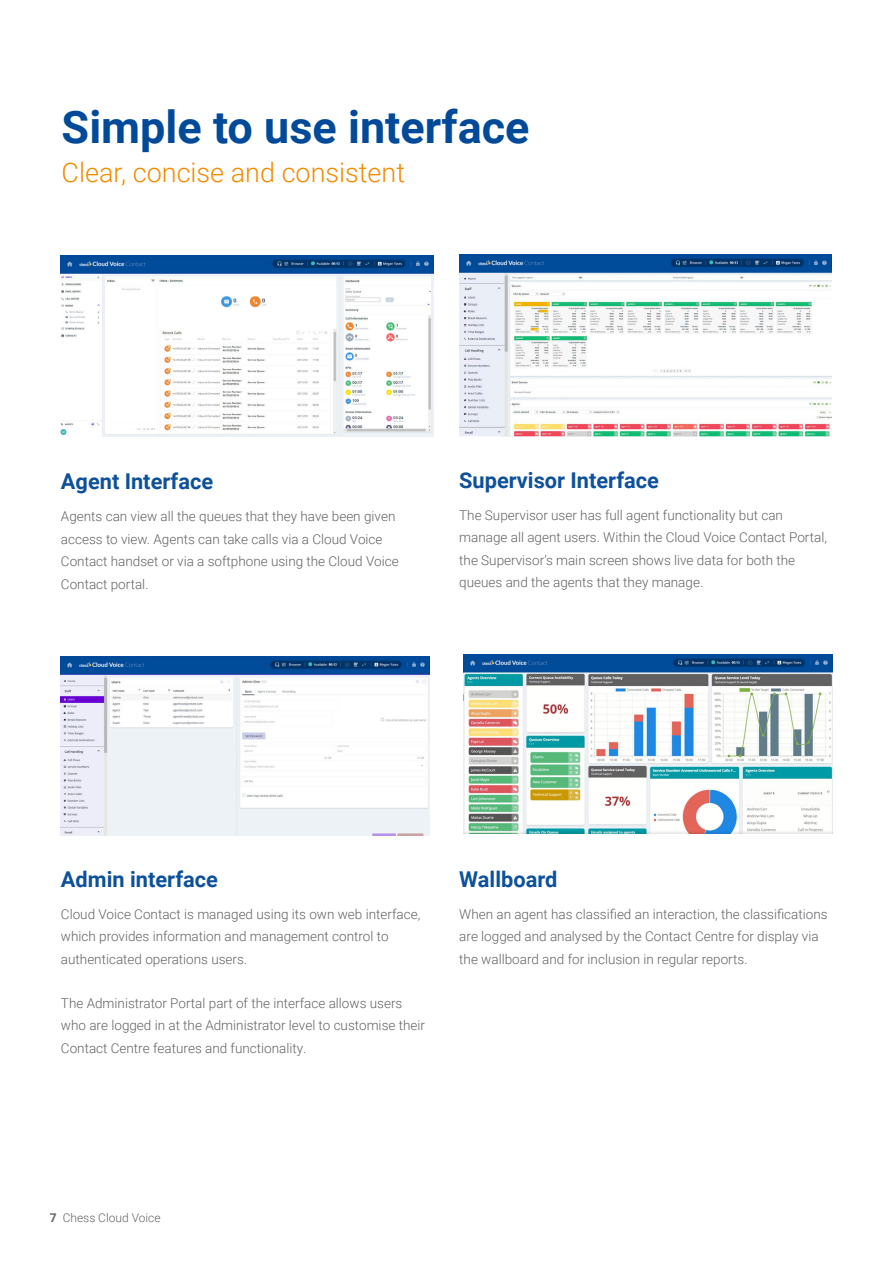
<style>
.page{position:relative;width:893px;height:1263px;background:#fff}
.page>*{position:absolute;margin:0;border:0;box-sizing:border-box;transform-origin:0 0}
.t1{font:700 45px "Roboto";color:#004a99}
.t2{font:300 27px "Roboto";color:#f28c00}
.t3{font:700 21.75px "Roboto";color:#0e519b}
.t4{font:300 13.5px/22.5px "Roboto";color:#636366}
.t5{font:300 12px "Roboto";color:#636366}
.s1{font-weight:700}
</style>
<div class="page">
<img style="left:61px;top:255px;width:372px;height:181px">
<img style="left:459px;top:255px;width:372px;height:181px">
<img style="left:61px;top:656px;width:368px;height:179px">
<img style="left:464px;top:654px;width:368px;height:179px">
<p class="t1" style="left:62px;top:95px;width:469px">Simple to use interface</p>
<p class="t2" style="left:62px;top:154px;width:345px">Clear, concise and consistent</p>
<p class="t3" style="left:61px;top:466px;width:154px">Agent Interface</p>
<p class="t4" style="left:61px;top:504px;width:339px">Agents can view all the queues that they have been given access to view. Agents can take calls via a Cloud Voice Contact handset or via a softphone using the Cloud Voice Contact portal.</p>
<p class="t3" style="left:459px;top:465px;width:201px">Supervisor Interface</p>
<p class="t4" style="left:459px;top:503px;width:369px">The Supervisor user has full agent functionality but can manage all agent users. Within the Cloud Voice Contact Portal, the Supervisor’s main screen shows live data for both the queues and the agents that they manage.</p>
<p class="t3" style="left:61px;top:864px;width:158px">Admin interface</p>
<p class="t4" style="left:61px;top:902px;width:361px">Cloud Voice Contact is managed using its own web interface, which provides information and management control to authenticated operations users.</p>
<p class="t4" style="left:61px;top:991px;width:366px">The Administrator Portal part of the interface allows users who are logged in at the Administrator level to customise their<br>Contact Centre features and functionality.</p>
<p class="t3" style="left:459px;top:864px;width:100px">Wallboard</p>
<p class="t4" style="left:459px;top:902px;width:370px">When an agent has classified an interaction, the classifications are logged and analysed by the Contact Centre for display via the wallboard and for inclusion in regular reports.</p>
<p class="t5" style="left:50px;top:1210px;width:112px"><span class="s1">7</span> Chess Cloud Voice</p>
</div>
